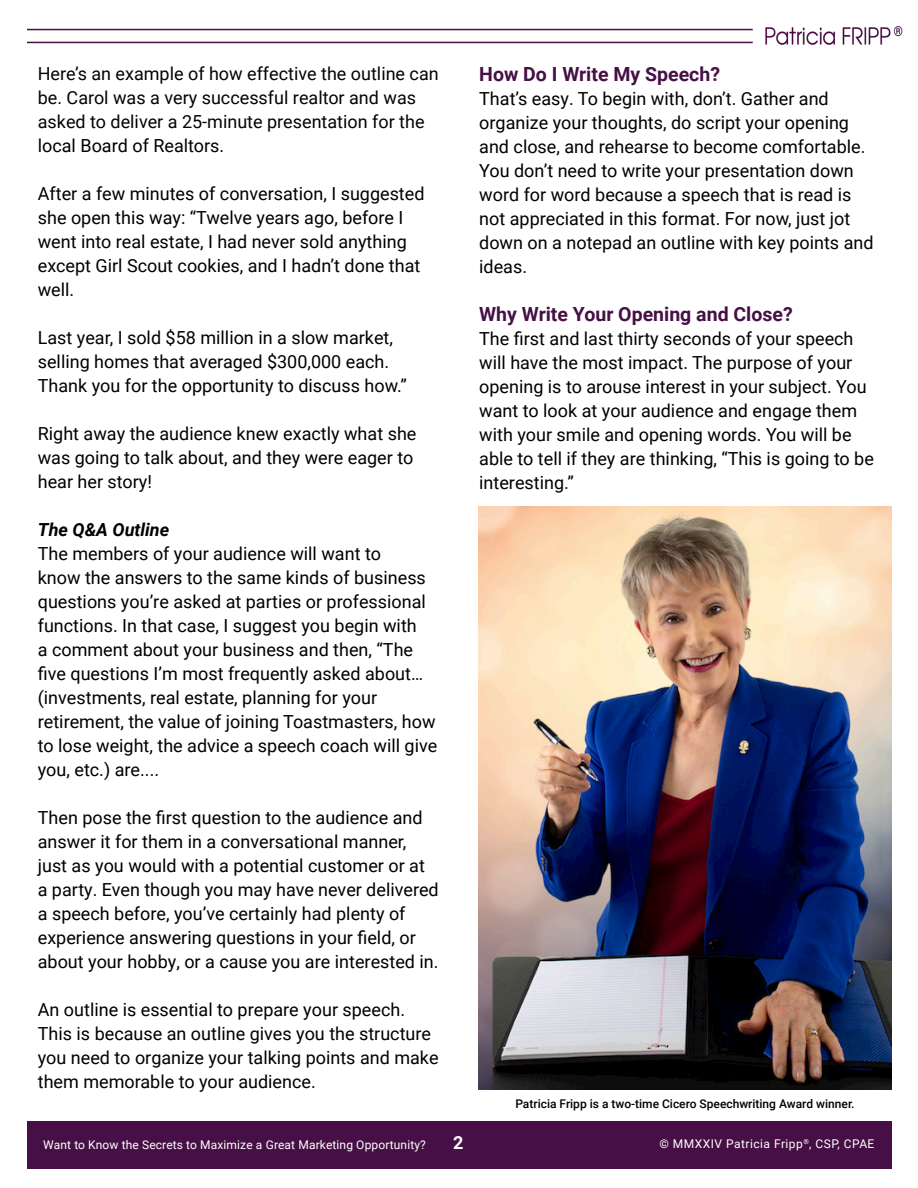
<style>
.page{position:relative;width:918px;height:1188px;background:#fff}
.page>*{position:absolute;margin:0;border:0;box-sizing:border-box;transform-origin:0 0}
.Header_Style{font:700 19.5px "Roboto";color:#460f45}
.t1{font:18px/24px "Roboto";color:#000}
.t2{font:18px/24px "Roboto";color:#040503}
.t3{font:italic 700 18px "Roboto";color:#000}
.t4{font:700 18px "Roboto";color:#fff}
.t5{font:12px "Roboto";letter-spacing:.01em;color:#fff}
.t6{font:500 12px "Roboto";color:#000}
.t7{font:12px "Roboto";letter-spacing:.04em;color:#fff}
.s1{color:#000}
</style>
<div class="page">
<div style="left:27px;top:1121px;width:864px;height:47px;background:#460f45"></div>
<img style="left:479px;top:506px;width:412px;height:584px">
<hr style="left:27px;top:29px;width:726px;height:1px;background:#460f45">
<hr style="left:27px;top:42px;width:726px;height:1px;background:#460f45">
<img style="left:765px;top:26px;width:138px;height:19px">
<p class="t2" style="left:38px;top:60px;width:402px">Here’s an example of how effective the outline can be. Carol was a very successful realtor and was asked to deliver a 25-minute presentation for the <span class="s1">local Board of Realtors.</span></p>
<p class="t1" style="left:38px;top:180px;width:388px">After a few minutes of conversation, I suggested she open this way: “Twelve years ago, before I went into real estate, I had never sold anything except Girl Scout cookies, and I hadn’t done that well.</p>
<p class="t1" style="left:38px;top:324px;width:371px">Last year, I sold $58 million in a slow market, selling homes that averaged $300,000 each.<br>Thank you for the opportunity to discuss how.”</p>
<p class="t1" style="left:38px;top:420px;width:380px">Right away the audience knew exactly what she was going to talk about, and they were eager to hear her story!</p>
<p class="t3" style="left:38px;top:516px;width:133px">The Q&amp;A Outline</p>
<p class="t1" style="left:38px;top:540px;width:401px">The members of your audience will want to<br>know the answers to the same kinds of business questions you’re asked at parties or professional functions. In that case, I suggest you begin with<br>a comment about your business and then, “The five questions I’m most frequently asked about… (investments, real estate, planning for your retirement, the value of joining Toastmasters, how to lose weight, the advice a speech coach will give you, etc.) are....</p>
<p class="t1" style="left:38px;top:804px;width:402px">Then pose the first question to the audience and answer it for them in a conversational manner, just as you would with a potential customer or at a party. Even though you may have never delivered a speech before, you’ve certainly had plenty of experience answering questions in your field, or about your hobby, or a cause you are interested in.</p>
<p class="t1" style="left:38px;top:996px;width:402px">An outline is essential to prepare your speech.<br>This is because an outline gives you the structure you need to organize your talking points and make them memorable to your audience.</p>
<p class="Header_Style" style="left:479px;top:60px;width:242px">How Do I Write My Speech?</p>
<p class="t1" style="left:479px;top:86px;width:396px">That’s easy. To begin with, don’t. Gather and organize your thoughts, do script your opening and close, and rehearse to become comfortable.<br>You don’t need to write your presentation down word for word because a speech that is read is not appreciated in this format. For now, just jot down on a notepad an outline with key points and ideas.</p>
<p class="Header_Style" style="left:479px;top:300px;width:315px">Why Write Your Opening and Close?</p>
<p class="t1" style="left:479px;top:326px;width:396px">The first and last thirty seconds of your speech will have the most impact. The purpose of your opening is to arouse interest in your subject. You want to look at your audience and engage them with your smile and opening words. You will be able to tell if they are thinking, “This is going to be interesting.”</p>
<p class="t6" style="left:515px;top:1095px;width:341px">Patricia Fripp is a two-time Cicero Speechwriting Award winner.</p>
<p class="t5" style="left:43px;top:1136px;width:384px">Want to Know the Secrets to Maximize a Great Marketing Opportunity?</p>
<p class="t4" style="left:453px;top:1130px;width:12px">2</p>
<p class="t7" style="left:660px;top:1136px;width:216px">© MMXXIV Patricia Fripp<sup>®</sup>, CSP, CPAE</p>
</div>
